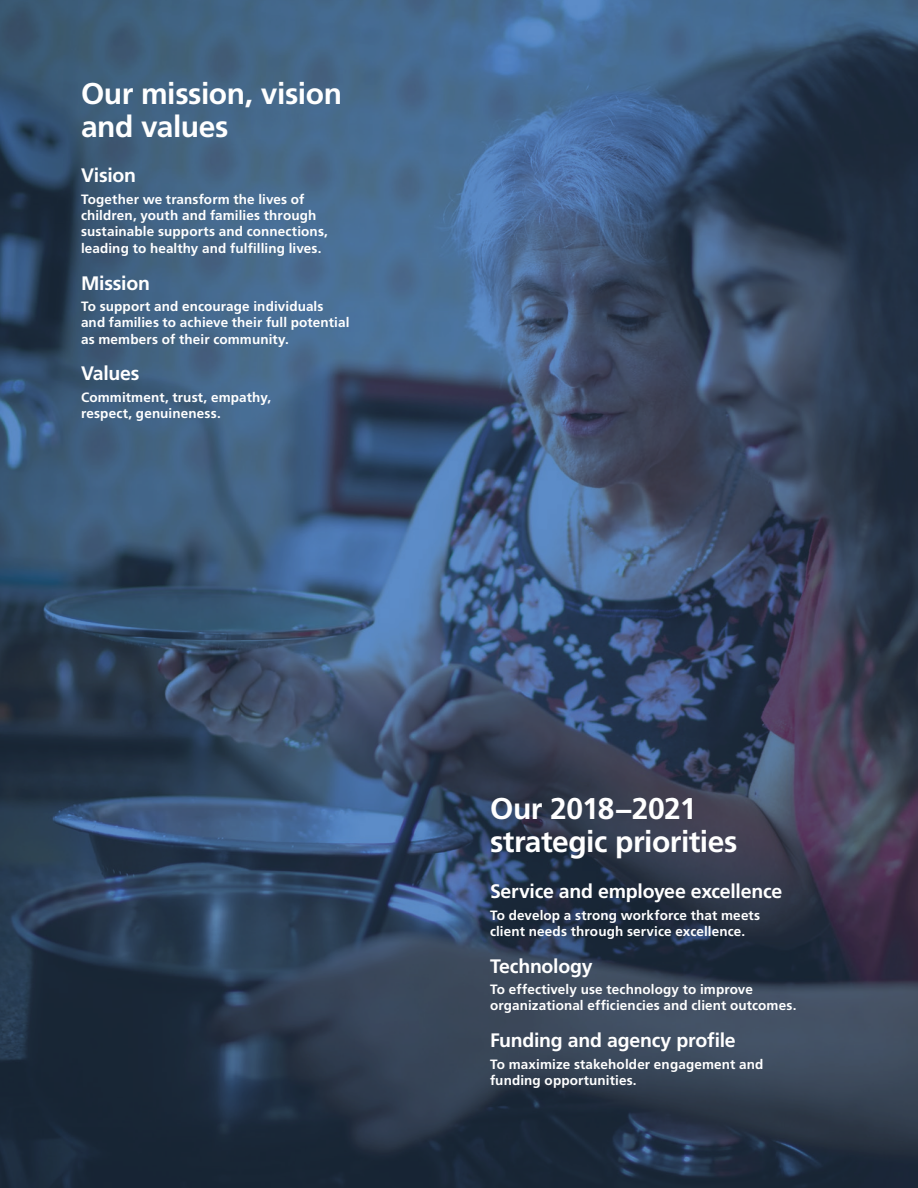
<style>
.page{position:relative;width:918px;height:1188px;background:#fff}
.page>*{position:absolute;margin:0;border:0;box-sizing:border-box;transform-origin:0 0}
.t1{font:700 30px/33px "Frutiger LT Std";letter-spacing:-.015em;color:#fff}
.t2{font:700 19.5px "Frutiger LT Std";letter-spacing:-.015em;color:#fff}
.t3{font:700 13.5px/16.2px "Frutiger LT Std";letter-spacing:.01em;color:#fff}
</style>
<div class="page">
<img style="left:0;top:0;width:918px;height:1188px">
<p class="t1" style="left:81px;top:77px;width:263px">Our mission, vision and value s</p>
<p class="t2" style="left:81px;top:164px;width:57px">Vision</p>
<p class="t3" style="left:81px;top:191px;width:248px">Together we transform the lives of children, youth and families through sustainable supports and connections, leading to healthy and fulfilling lives.</p>
<p class="t2" style="left:81px;top:271px;width:70px">Mission</p>
<p class="t3" style="left:81px;top:298px;width:270px">To support and encourage individuals and families to achieve their full potential as members of their community.</p>
<p class="t2" style="left:81px;top:362px;width:60px">Values</p>
<p class="t3" style="left:81px;top:389px;width:192px">Commitment, trust, empathy, respect, genuineness.</p>
<p class="t1" style="left:490px;top:792px;width:249px">Our 2018−2021 strategic priorities</p>
<p class="t2" style="left:490px;top:880px;width:294px">Service and employee excellence</p>
<p class="t3" style="left:490px;top:907px;width:272px">To develop a strong workforce that meets client needs through service excellence.</p>
<p class="t2" style="left:490px;top:954px;width:104px">Technology</p>
<p class="t3" style="left:490px;top:982px;width:308px">To effectively use technology to improve organizational efficiencies and client outcomes.</p>
<p class="t2" style="left:490px;top:1029px;width:247px">Funding and agency profile</p>
<p class="t3" style="left:490px;top:1056px;width:275px">To maximize stakeholder engagement and funding opportunities.</p>
</div>
